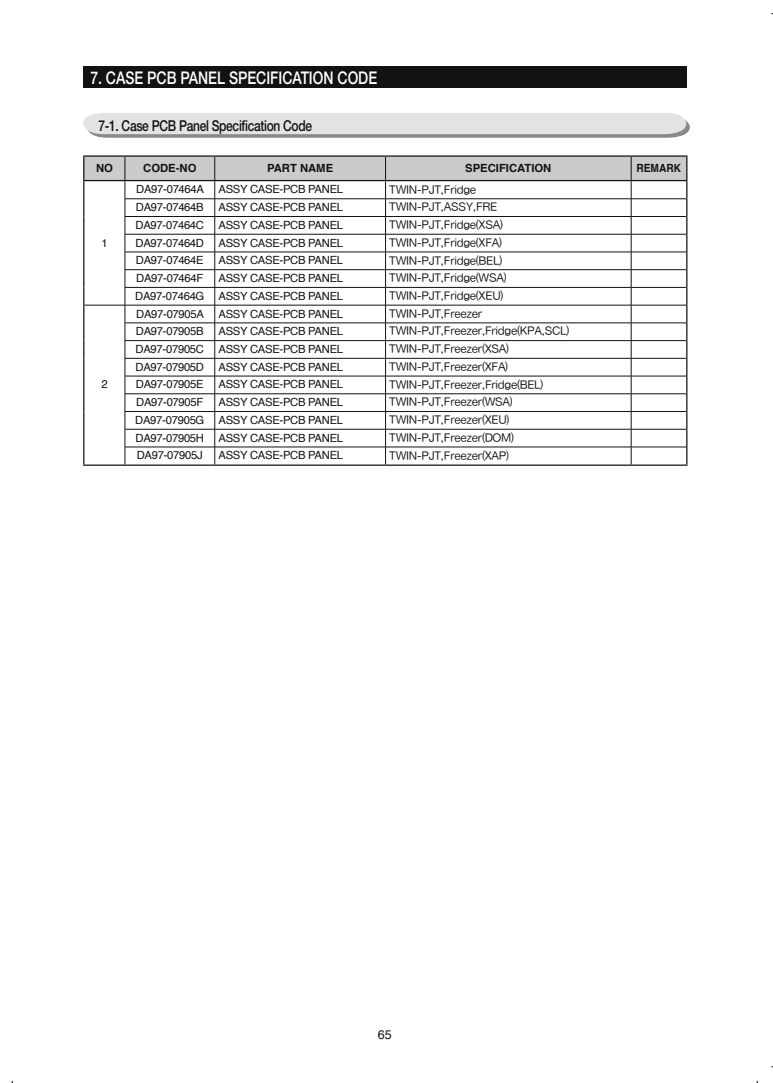
<style>
.page{position:relative;width:773px;height:1083px;background:#fff}
.page>*{position:absolute;margin:0;border:0;box-sizing:border-box;transform-origin:0 0}
.t1{font:500 17.5px "Helvetica Neue";color:#fff;scale:.8 1}
.t2{font:500 15px "Helvetica Neue";letter-spacing:-.025em;color:#121212;scale:.8 1}
.t3{font:12.5px "Helvetica";color:#121212}
.t4{font:11.25px "Helvetica";letter-spacing:-.025em;color:#121212}
.t5{font:11.25px "J Cna RUDE";letter-spacing:-.025em;color:#121212}
.t6{font:700 11.25px "Helvetica";color:#121212}
.t7{font:700 11.25px "Helvetica";color:#121212;scale:.9 1}
</style>
<div class="page">
<div style="left:83px;top:67px;width:603px;height:21px;background:#121212"></div>
<svg style="left:83px;top:113px;width:606px;height:25px;background:#d5d7d6"></svg>
<hr style="left:83px;top:464px;width:42px;height:1px;background:#121212">
<hr style="left:125px;top:464px;width:90px;height:1px;background:#121212">
<hr style="left:215px;top:464px;width:170px;height:1px;background:#121212">
<hr style="left:385px;top:464px;width:245px;height:1px;background:#121212">
<hr style="left:630px;top:464px;width:57px;height:1px;background:#121212">
<hr style="left:83px;top:155px;width:42px;height:2px;background:#121212">
<hr style="left:125px;top:155px;width:90px;height:2px;background:#121212">
<hr style="left:215px;top:155px;width:170px;height:2px;background:#121212">
<hr style="left:385px;top:155px;width:245px;height:2px;background:#121212">
<hr style="left:630px;top:155px;width:57px;height:2px;background:#121212">
<svg style="left:83px;top:156px;width:604px;height:308px"></svg>
<h1 class="t1" style="left:90px;top:68px;width:45px">7. Case</h1>
<h1 class="t1" style="left:147px;top:68px;width:65px">PCB Panel</h1>
<h1 class="t1" style="left:229px;top:68px;width:23px">Specification</h1>
<h1 class="t1" style="left:337px;top:68px;width:26px">Code</h1>
<h2 class="t2" style="left:98px;top:116px;width:268px">7-1. Case PCB Panel Specification Code</h2>
<p class="t6" style="left:96px;top:160px;width:18px">NO</p>
<p class="t6" style="left:143px;top:160px;width:55px">CODE-NO</p>
<p class="t6" style="left:267px;top:160px;width:68px">PART NAME</p>
<p class="t6" style="left:465px;top:160px;width:88px">SPECIFICATION</p>
<p class="t7" style="left:636px;top:160px;width:51px">REMARK</p>
<p class="t4" style="left:101px;top:235px;width:8px">1</p>
<p class="t4" style="left:101px;top:377px;width:8px">2</p>
<p class="t4" style="left:136px;top:182px;width:69px">DA97-07464A</p>
<p class="t4" style="left:218px;top:182px;width:126px">ASSY CASE-PCB PANEL</p>
<p class="t5" style="left:389px;top:183px;width:88px">TWIN-PJT,Fridge</p>
<p class="t4" style="left:136px;top:200px;width:69px">DA97-07464B</p>
<p class="t4" style="left:218px;top:200px;width:126px">ASSY CASE-PCB PANEL</p>
<p class="t5" style="left:389px;top:201px;width:110px">TWIN-PJT,ASSY,FRE</p>
<p class="t4" style="left:135px;top:217px;width:70px">DA97-07464C</p>
<p class="t4" style="left:218px;top:217px;width:126px">ASSY CASE-PCB PANEL</p>
<p class="t5" style="left:389px;top:219px;width:115px">TWIN-PJT,Fridge(XSA)</p>
<p class="t4" style="left:135px;top:235px;width:70px">DA97-07464D</p>
<p class="t4" style="left:218px;top:235px;width:126px">ASSY CASE-PCB PANEL</p>
<p class="t5" style="left:389px;top:237px;width:114px">TWIN-PJT,Fridge(XFA)</p>
<p class="t4" style="left:136px;top:253px;width:69px">DA97-07464E</p>
<p class="t4" style="left:218px;top:253px;width:126px">ASSY CASE-PCB PANEL</p>
<p class="t5" style="left:389px;top:254px;width:114px">TWIN-PJT,Fridge(BEL)</p>
<p class="t4" style="left:136px;top:270px;width:69px">DA97-07464F</p>
<p class="t4" style="left:218px;top:270px;width:126px">ASSY CASE-PCB PANEL</p>
<p class="t5" style="left:389px;top:272px;width:119px">TWIN-PJT,Fridge(WSA)</p>
<p class="t4" style="left:135px;top:288px;width:209px">DA97-07464G ASSY CASE-PCB PANEL</p>
<p class="t5" style="left:389px;top:290px;width:116px">TWIN-PJT,Fridge(XEU)</p>
<p class="t4" style="left:136px;top:306px;width:69px">DA97-07905A</p>
<p class="t4" style="left:218px;top:306px;width:126px">ASSY CASE-PCB PANEL</p>
<p class="t5" style="left:389px;top:307px;width:95px">TWIN-PJT,Freezer</p>
<p class="t4" style="left:136px;top:324px;width:69px">DA97-07905B</p>
<p class="t4" style="left:218px;top:324px;width:126px">ASSY CASE-PCB PANEL</p>
<p class="t5" style="left:389px;top:325px;width:181px">TWIN-PJT,Freezer,Fridge(KPA,SCL)</p>
<p class="t4" style="left:135px;top:341px;width:70px">DA97-07905C</p>
<p class="t4" style="left:218px;top:341px;width:126px">ASSY CASE-PCB PANEL</p>
<p class="t5" style="left:389px;top:343px;width:121px">TWIN-PJT,Freezer(XSA)</p>
<p class="t4" style="left:135px;top:359px;width:70px">DA97-07905D</p>
<p class="t4" style="left:218px;top:359px;width:126px">ASSY CASE-PCB PANEL</p>
<p class="t5" style="left:389px;top:361px;width:120px">TWIN-PJT,Freezer(XFA)</p>
<p class="t4" style="left:136px;top:377px;width:69px">DA97-07905E</p>
<p class="t4" style="left:218px;top:377px;width:126px">ASSY CASE-PCB PANEL</p>
<p class="t5" style="left:389px;top:378px;width:156px">TWIN-PJT,Freezer,Fridge(BEL)</p>
<p class="t4" style="left:136px;top:394px;width:69px">DA97-07905F</p>
<p class="t4" style="left:218px;top:394px;width:126px">ASSY CASE-PCB PANEL</p>
<p class="t5" style="left:389px;top:396px;width:125px">TWIN-PJT,Freezer(WSA)</p>
<p class="t4" style="left:135px;top:412px;width:209px">DA97-07905G ASSY CASE-PCB PANEL</p>
<p class="t5" style="left:389px;top:414px;width:122px">TWIN-PJT,Freezer(XEU)</p>
<p class="t4" style="left:135px;top:430px;width:70px">DA97-07905H</p>
<p class="t4" style="left:218px;top:430px;width:126px">ASSY CASE-PCB PANEL</p>
<p class="t5" style="left:389px;top:432px;width:126px">TWIN-PJT,Freezer(DOM)</p>
<p class="t4" style="left:137px;top:448px;width:67px">DA97-07905J</p>
<p class="t4" style="left:218px;top:448px;width:126px">ASSY CASE-PCB PANEL</p>
<p class="t5" style="left:389px;top:449px;width:121px">TWIN-PJT,Freezer(XAP)</p>
<p class="t3" style="left:377px;top:1025px;width:15px">65</p>
</div>
